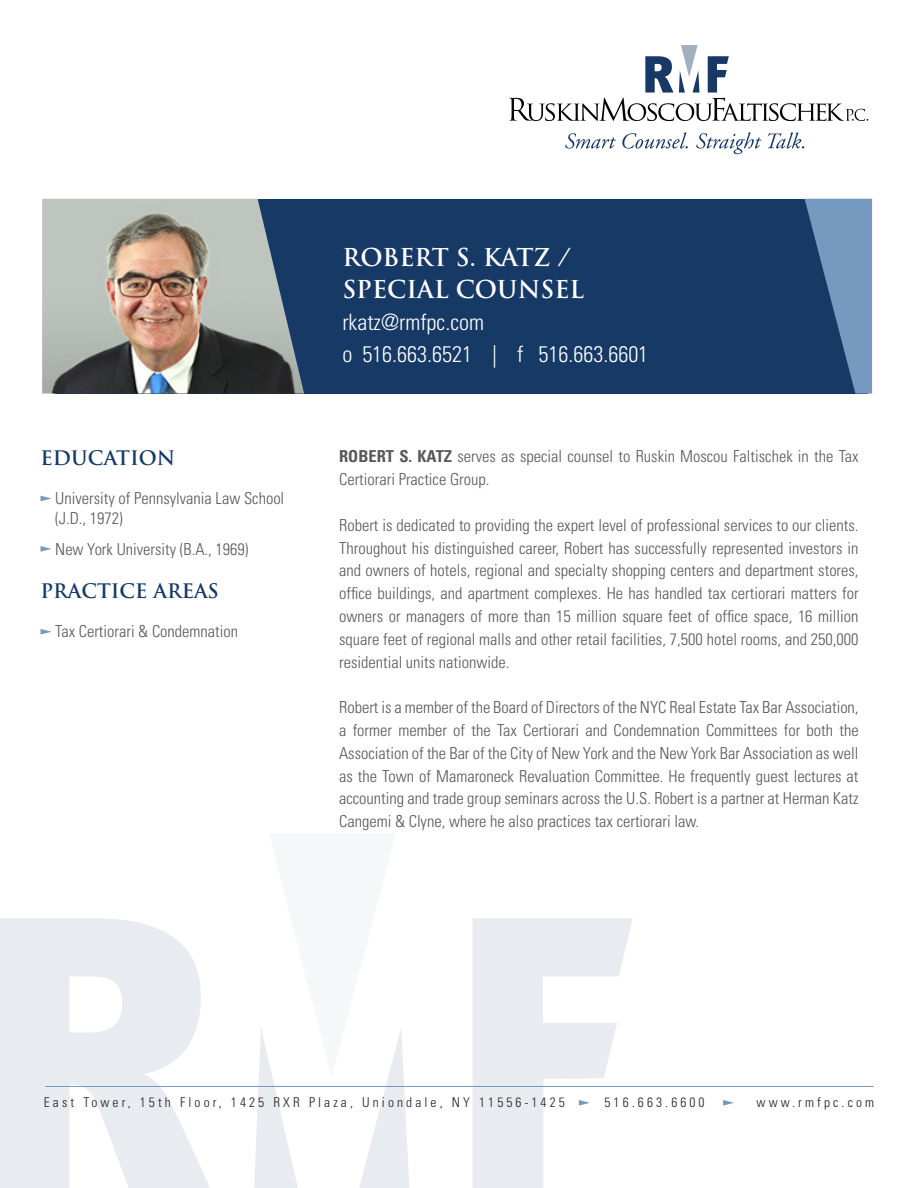
<style>
.page{position:relative;width:918px;height:1188px;background:#fff}
.page>*{position:absolute;margin:0;border:0;box-sizing:border-box;transform-origin:0 0}
.t1{font:700 24px/31.8px "Trajan";color:#fff}
.t2{font:300 condensed 22.5px "Univers";color:#fff}
.t3{font:700 19.5px "Trajan";color:#163966}
.t4{font:300 condensed 16.5px/22.8px "Univers";color:#57585a}
.t5{font:300 condensed 13.5px "Univers";letter-spacing:.23em;color:#231f20}
.s1{font-family:"Univers LT Std";font-weight:700}
</style>
<div class="page">
<div style="left:55px;top:199px;width:812px;height:195px;background:#163966"></div>
<svg style="left:565px;top:133px;width:51px;height:16px"></svg>
<svg style="left:622px;top:132px;width:66px;height:17px"></svg>
<svg style="left:696px;top:132px;width:66px;height:22px"></svg>
<svg style="left:768px;top:132px;width:36px;height:17px"></svg>
<svg style="left:509px;top:45px;width:359px;height:76px"></svg>
<svg style="left:0;top:918px;width:210px;height:270px;fill:#e8ebf0"></svg>
<svg style="left:254px;top:1029px;width:155px;height:159px"></svg>
<hr style="left:45px;top:1086px;width:829px;height:1px;background:#7599bf">
<svg style="left:805px;top:199px;width:67px;height:195px"></svg>
<svg style="left:723px;top:1100px;width:11px;height:6px"></svg>
<svg style="left:473px;top:918px;width:160px;height:270px"></svg>
<svg style="left:40px;top:496px;width:12px;height:5px"></svg>
<svg style="left:40px;top:546px;width:12px;height:6px"></svg>
<svg style="left:40px;top:629px;width:12px;height:5px"></svg>
<img style="left:42px;top:199px;width:262px;height:195px">
<p class="t3" style="left:40px;top:445px;width:136px">EDUCATION</p>
<p class="t4" style="left:55px;top:489px;width:231px;line-height:19.8px">University of Pennsylvania Law School (J.D., 1972)</p>
<p class="t4" style="left:55px;top:537px;width:195px">New York University (B.A., 1969)</p>
<p class="t3" style="left:40px;top:579px;width:180px">PRACTICE AREAS</p>
<p class="t4" style="left:55px;top:620px;width:184px">Tax Certiorari &amp; Condemnation</p>
<p class="t1" style="left:342px;top:242px;width:243px">ROBERT S. KATZ /<br>SPECIAL COUNSEL</p>
<p class="t2" style="left:342px;top:308px;width:143px">rkatz@rmfpc.com</p>
<p class="t2" style="left:342px;top:340px;width:307px">o 516.663.6521 | f 516.663.6601</p>
<p class="t4" style="left:339px;top:445px;width:521px"><span class="s1">ROBERT S. KATZ</span> serves as special counsel to Ruskin Moscou Faltischek in the Tax<br>Certiorari Practice Group.</p>
<p class="t4" style="left:339px;top:514px;width:521px;text-align:justify">Robert is dedicated to providing the expert level of professional services to our clients.<br>Throughout his distinguished career, Robert has successfully represented investors in and owners of hotels, regional and specialty shopping centers and department stores, office buildings, and apartment complexes. He has handled tax certiorari matters for owners or managers of more than 15 million square feet of office space, 16 million square feet of regional malls and other retail facilities, 7,500 hotel rooms, and 250,000 residential units nationwide.</p>
<p class="t4" style="left:339px;top:696px;width:521px;text-align:justify">Robert is a member of the Board of Directors of the NYC Real Estate Tax Bar Association, a former member of the Tax Certiorari and Condemnation Committees for both the Association of the Bar of the City of New York and the New York Bar Association as well as the Town of Mamaroneck Revaluation Committee. He frequently guest lectures at accounting and trade group seminars across the U.S. Robert is a partner at Herman Katz Cangemi &amp; Clyne, where he also practices tax certiorari law.</p>
<p class="t5" style="left:44px;top:1094px;width:523px">East Tower, 15th Floor, 1425 RXR Plaza, Uniondale, NY 11556-1425</p>
<p class="t5" style="left:605px;top:1094px;width:102px">516.663.6600</p>
<p class="t5" style="left:757px;top:1094px;width:119px">www.rmfpc.com</p>
</div>
